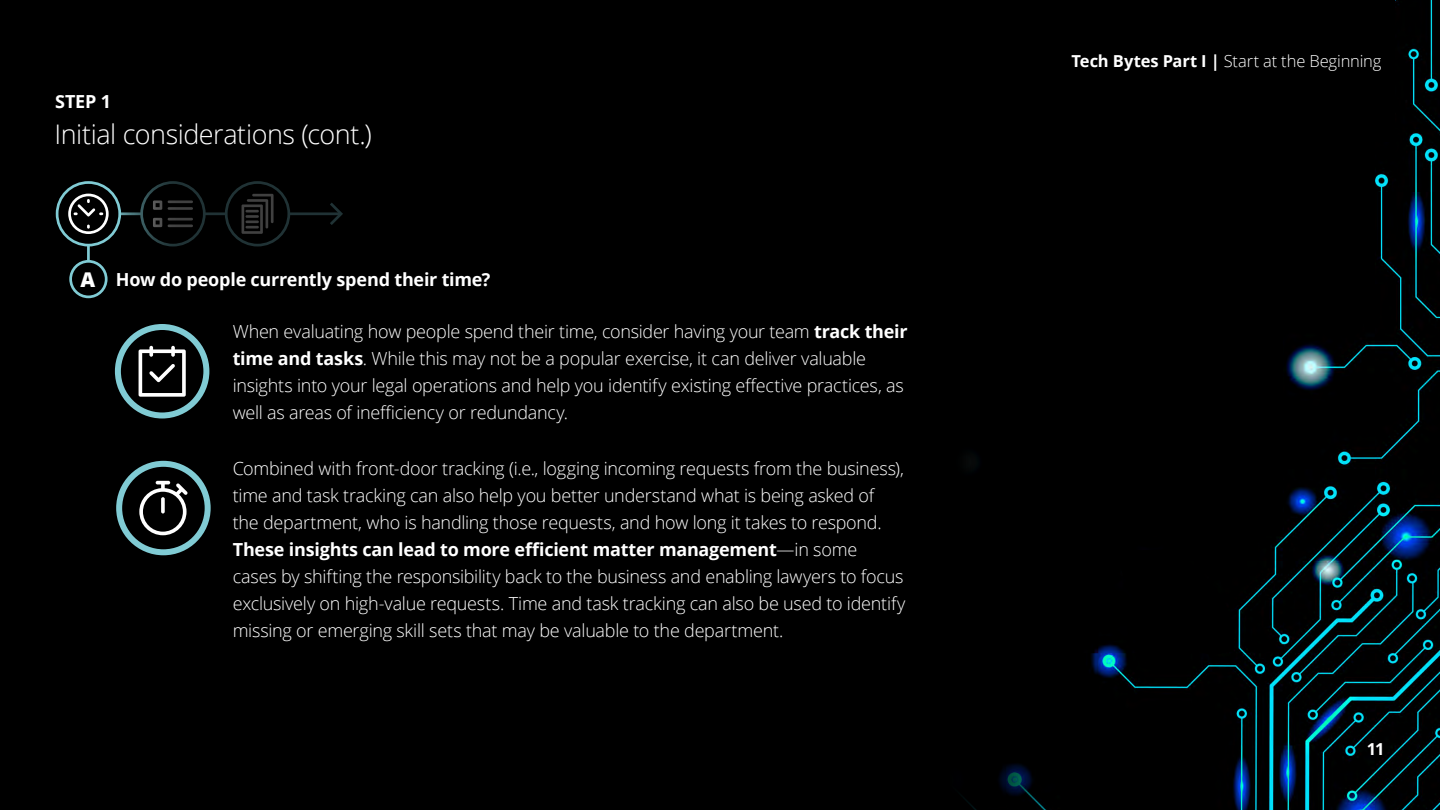
<style>
.page{position:relative;width:1440px;height:810px;background:#000}
.page>*{position:absolute;margin:0;border:0;box-sizing:border-box;transform-origin:0 0}
.Story_heading_light{font:300 27px "Open Sans";letter-spacing:-.015em;color:#fff}
.Body_copy__12_18pt{font:800 20.4px "Open Sans";color:#fff}
.Body_copy__12_18pt-2{font:300 18px/27px "Open Sans";letter-spacing:-.015em;color:#fff}
.Introduction__16_22p{font:700 18px "Open Sans";letter-spacing:-.01em;color:#fff}
.Section_title__12_18{font:700 18px "Open Sans";color:#fff}
.t1{font:300 16.5px "Open Sans";letter-spacing:-.01em;color:#fff}
.t2{font:700 16.5px "Open Sans";color:#fff}
.s1{font-weight:700}
</style>
<div class="page">
<img style="left:963px;top:0;width:477px;height:810px">
<div style="left:1258px;top:0;width:137px;height:141px;background:#000"></div>
<svg style="left:1115px;top:549px;width:120px;height:106px"></svg>
<div style="left:69px;top:260px;width:39px;height:38px;border:3px solid #80cbd4;border-radius:50%"></div>
<svg style="left:119px;top:464px;width:89px;height:88px"></svg>
<div style="left:116px;top:461px;width:95px;height:94px;border:6px solid #80cbd4;border-radius:50%"></div>
<svg style="left:139px;top:481px;width:49px;height:54px"></svg>
<svg style="left:118px;top:327px;width:88px;height:89px"></svg>
<div style="left:115px;top:324px;width:94px;height:94px;border:6px solid #80cbd4;border-radius:50%"></div>
<svg style="left:139px;top:346px;width:47px;height:51px"></svg>
<hr style="left:87px;top:237px;width:3px;height:23px;background:#80cbd4">
<svg style="left:57px;top:183px;width:63px;height:62px"></svg>
<div style="left:56px;top:181px;width:65px;height:65px;border:3px solid #80cbd4;border-radius:50%"></div>
<svg style="left:68px;top:194px;width:41px;height:40px"></svg>
<p class="Section_title__12_18" style="left:55px;top:89px;width:57px">STEP 1</p>
<p class="Story_heading_light" style="left:55px;top:116px;width:319px">Initial considerations (cont.)</p>
<p class="Body_copy__12_18pt" style="left:80px;top:264px;width:16px">A</p>
<p class="Introduction__16_22p" style="left:116px;top:267px;width:376px">How do people currently spend their time?</p>
<p class="Body_copy__12_18pt-2" style="left:233px;top:317px;width:676px">When evaluating how people spend their time, consider having your team <span class="s1">track their time and tasks</span>. While this may not be a popular exercise, it can deliver valuable insights into your legal operations and help you identify existing effective practices, as well as areas of inefficiency or redundancy.</p>
<p class="Body_copy__12_18pt-2" style="left:233px;top:454px;width:674px">Combined with front-door tracking (i.e., logging incoming requests from the business), time and task tracking can also help you better understand what is being asked of<br>the department, who is handling those requests, and how long it takes to respond.<br><span class="s1">These insights can lead to more efficient matter management</span>—in some cases by shifting the responsibility back to the business and enabling lawyers to focus exclusively on high-value requests. Time and task tracking can also be used to identify missing or emerging skill sets that may be valuable to the department.</p>
<p class="t1" style="left:1072px;top:50px;width:311px"><span class="s1">Tech Bytes Part I |</span> Start at the Beginning</p>
<p class="t2" style="left:1367px;top:737px;width:19px">11</p>
</div>
